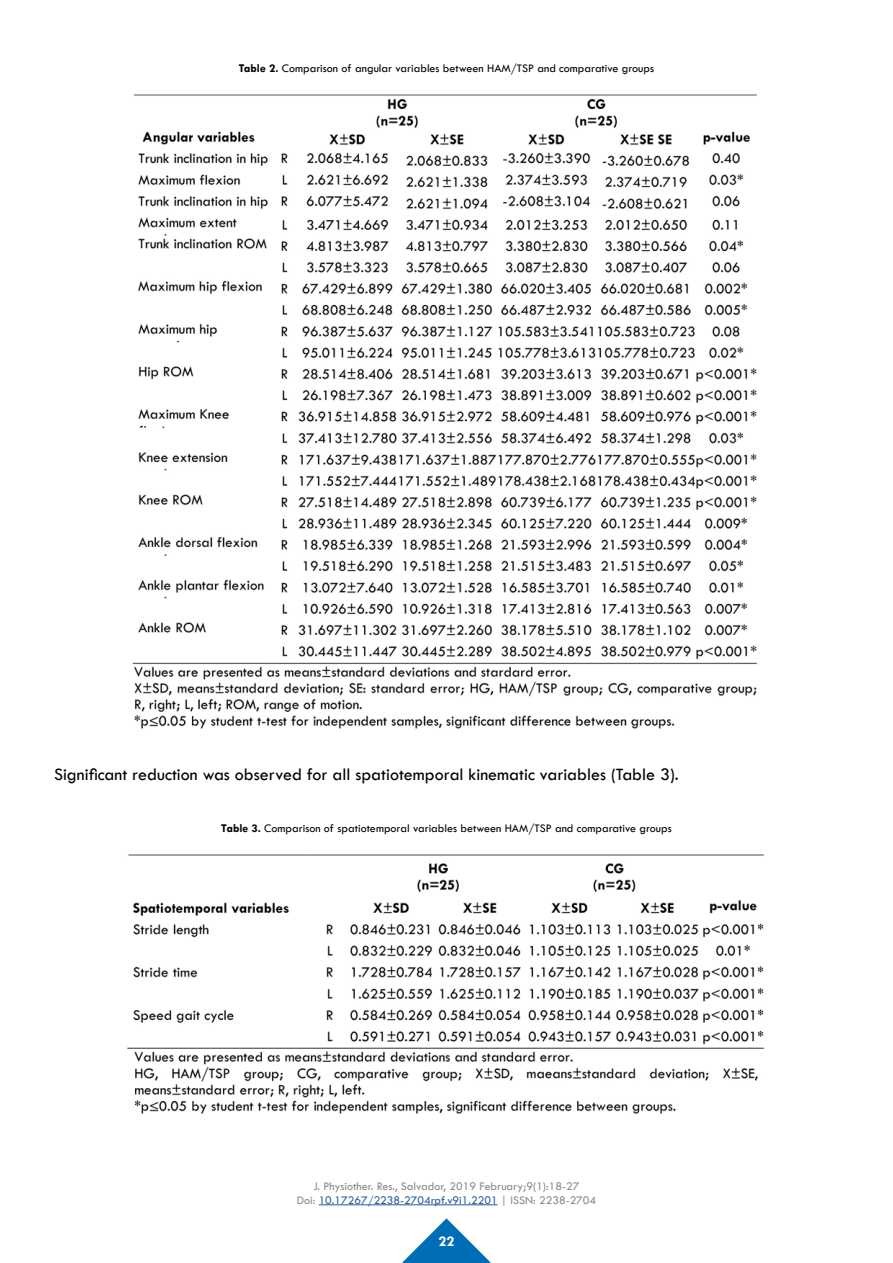
<style>
.page{position:relative;width:893px;height:1263px;background:#fff}
.page>*{position:absolute;margin:0;border:0;box-sizing:border-box;transform-origin:0 0}
.t1{font:18px "Tw Cen";color:#000}
.t2{font:700 15px "Tw Cen";color:#fff}
.t3{font:12px "Tw Cen";color:#000}
.t4{font:12px/14.4px "Tw Cen";color:#878787;text-align:center}
.s1{font-weight:700}
.s2{color:#275b9b}
</style>
<div class="page">
<svg style="left:402px;top:1218px;width:89px;height:45px"></svg>
<hr style="left:319px;top:1204px;width:179px;height:1px;background:#275b9b">
<img style="left:127px;top:854px;width:637px;height:260px">
<img style="left:132px;top:94px;width:626px;height:635px">
<p class="t3" style="left:239px;top:61px;width:417px"><span class="s1">Table 2.</span> Comparison of angular variables between HAM/TSP and comparative groups</p>
<h1 class="t1" style="left:54px;top:763px;width:626px">Significant reduction was observed for all spatiotemporal kinematic variables (Table 3).</h1>
<p class="t3" style="left:221px;top:821px;width:452px"><span class="s1">Table 3.</span> Comparison of spatiotemporal variables between HAM/TSP and comparative groups</p>
<p class="t4" style="left:297px;top:1178px;width:301px">J. Physiother. Res., Salvador, 2019 February;9(1):18-27<br>Doi: <span class="s2">10.17267/2238-2704rpf.v9i1.2201</span> | ISSN: 2238-2704</p>
<p class="t2" style="left:438px;top:1232px;width:17px">22</p>
</div>
